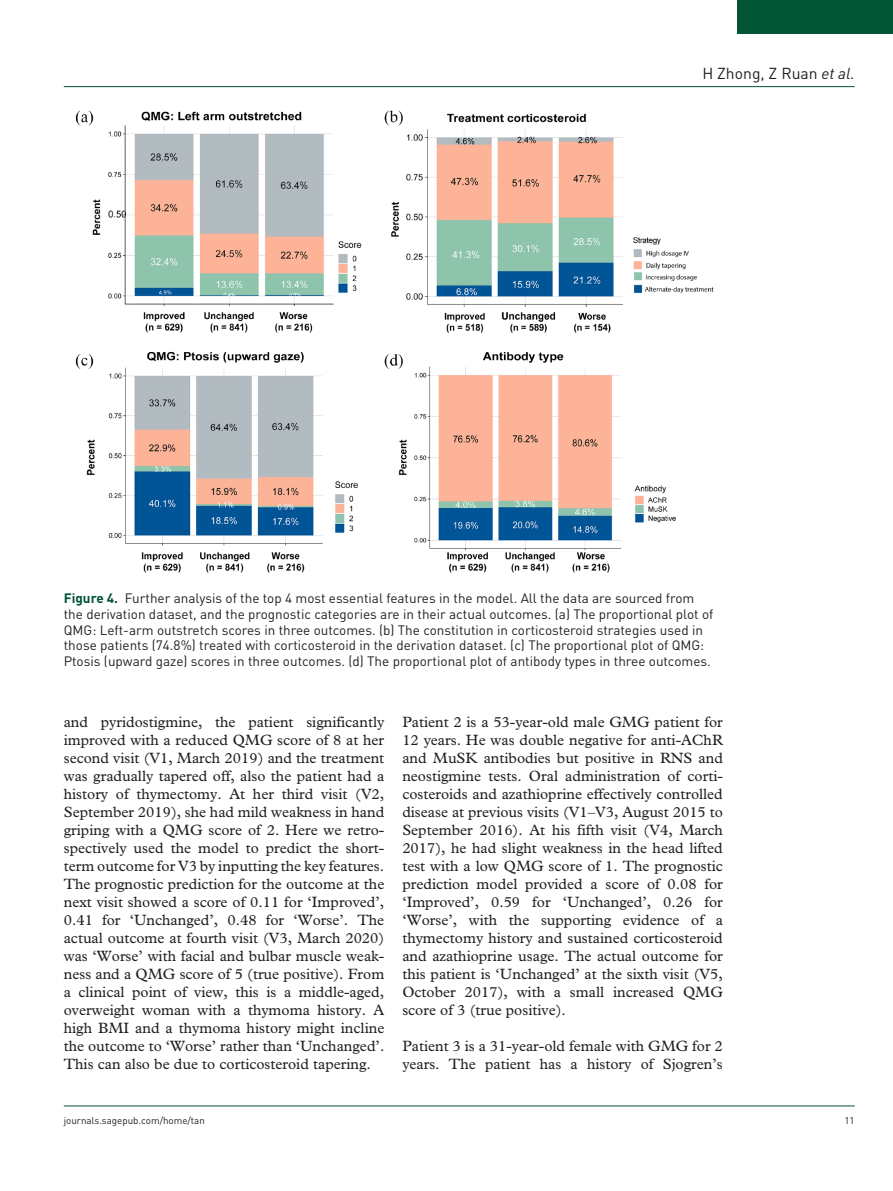
<style>
.page{position:relative;width:893px;height:1191px;background:#fff}
.page>*{position:absolute;margin:0;border:0;box-sizing:border-box;transform-origin:0 0}
.t1{font:15.75px "DIN";color:#231f20}
.t2{font:15px/18px "Plantin Std";color:#231f20;text-align:justify}
.t3{font:13.5px/15.8px "DIN";color:#231f20}
.t4{font:9.75px "DIN";color:#231f20}
.s1{font-style:italic}
.s2{font-weight:700;color:#015436}
</style>
<div class="page">
<hr style="left:64px;top:86px;width:791px;height:1px;background:#015436">
<hr style="left:64px;top:1105px;width:791px;height:1px;background:#015436">
<div style="left:738px;top:0;width:155px;height:34px;background:#015436"></div>
<img style="left:75px;top:110px;width:639px;height:463px">
<p class="t1" style="left:702px;top:63px;width:154px">H Zhong, Z Ruan <span class="s1">et al.</span></p>
<p class="t3" style="left:64px;top:590px;width:651px"><span class="s2">Figure 4.</span> Further analysis of the top 4 most essential features in the model. All the data are sourced from the derivation dataset, and the prognostic categories are in their actual outcomes. (a) The proportional plot of QMG: Left-arm outstretch scores in three outcomes. (b) The constitution in corticosteroid strategies used in those patients (74.8%) treated with corticosteroid in the derivation dataset. (c) The proportional plot of QMG:<br>Ptosis (upward gaze) scores in three outcomes. (d) The proportional plot of antibody types in three outcomes.</p>
<p class="t2" style="left:64px;top:713px;width:322px">and pyridostigmine, the patient significantly improved with a reduced QMG score of 8 at her second visit (V1, March 2019) and the treatment was gradually tapered off, also the patient had a history of thymectomy. At her third visit (V2, September 2019), she had mild weakness in hand griping with a QMG score of 2. Here we retro&shy;spectively used the model to predict the short&shy;term outcome for V3 by inputting the key features.<br>The prognostic prediction for the outcome at the next visit showed a score of 0.11 for ‘Improved’, 0.41 for ‘Unchanged’, 0.48 for ‘Worse’. The actual outcome at fourth visit (V3, March 2020) was ‘Worse’ with facial and bulbar muscle weak&shy;ness and a QMG score of 5 (true positive). From a clinical point of view, this is a middle-aged, overweight woman with a thymoma history. A high BMI and a thymoma history might incline the outcome to ‘Worse’ rather than ‘Unchanged’.<br>This can also be due to corticosteroid tapering.</p>
<p class="t2" style="left:402px;top:713px;width:322px">Patient 2 is a 53-year-old male GMG patient for 12 years. He was double negative for anti-AChR and MuSK antibodies but positive in RNS and neostigmine tests. Oral administration of corti&shy;costeroids and azathioprine effectively controlled disease at previous visits (V1–V3, August 2015 to September 2016). At his fifth visit (V4, March 2017), he had slight weakness in the head lifted test with a low QMG score of 1. The prognostic prediction model provided a score of 0.08 for ‘Improved’, 0.59 for ‘Unchanged’, 0.26 for ‘Worse’, with the supporting evidence of a thymectomy history and sustained corticosteroid and azathioprine usage. The actual outcome for this patient is ‘Unchanged’ at the sixth visit (V5, October 2017), with a small increased QMG score of 3 (true positive).</p>
<p class="t2" style="left:402px;top:1037px;width:322px">Patient 3 is a 31-year-old female with GMG for 2 years. The patient has a history of Sjogren’s</p>
<p class="t4" style="left:64px;top:1114px;width:143px">journals.sagepub.com/home/tan</p>
<p class="t4" style="left:844px;top:1114px;width:12px">11</p>
</div>
